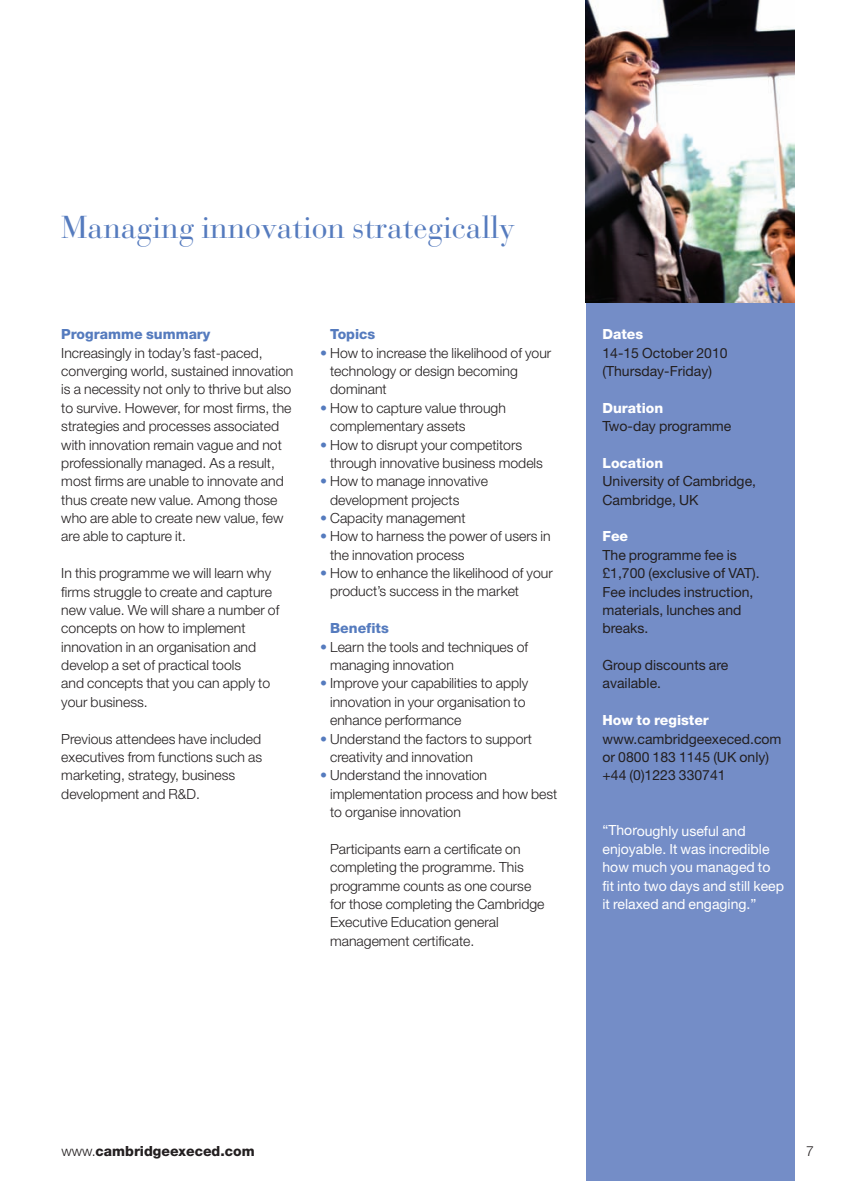
<style>
.page{position:relative;width:849px;height:1181px;background:#fff}
.page>*{position:absolute;margin:0;border:0;box-sizing:border-box;transform-origin:0 0}
.t1{font:31.5px "Bauer Bodoni";color:#557bbe}
.t2{font:300 14px/18.4px "Helvetica Neue";color:#231f20}
.t3{font:14px/18.4px "Helvetica Neue";color:#231f20}
.t4{font:14px/18.4px "Helvetica Neue";color:#fff}
.t5{font:800 14px "Helvetica Neue";color:#231f20}
.t6{font:800 14px "Helvetica Neue";color:#557bbe}
.s1{font-weight:800;color:#557bbe}
.s2{color:#557bbe}
.s3{font-weight:800;color:#fff}
.s4{font-weight:300}
</style>
<div class="page">
<div style="left:585px;top:303px;width:209px;height:878px;background:#748dc7"></div>
<img style="left:585px;top:0;width:209px;height:303px">
<p class="t1" style="left:61px;top:216px;width:455px">Managing innovation strategically</p>
<p class="t2" style="left:61px;top:326px;width:233px"><span class="s1">Programme summary<br></span>Increasingly in today’s fast-paced, converging world, sustained innovation is a necessity not only to thrive but also to survive. However, for most firms, the strategies and processes associated with innovation remain vague and not professionally managed. As a result, most firms are unable to innovate and thus create new value. Among those who are able to create new value, few are able to capture it.</p>
<p class="t2" style="left:61px;top:565px;width:219px">In this programme we will learn why firms struggle to create and capture new value. We will share a number of concepts on how to implement innovation in an organisation and develop a set of practical tools<br>and concepts that you can apply to your business.</p>
<p class="t2" style="left:61px;top:730px;width:202px">Previous attendees have included executives from functions such as marketing, strategy, business development and R&amp;D.</p>
<p class="t6" style="left:330px;top:329px;width:47px">Topics</p>
<p class="t2" style="left:330px;top:345px;width:222px;text-indent:-10px"><span class="s2">•</span> How to increase the likelihood of your technology or design becoming dominant</p>
<p class="t2" style="left:330px;top:400px;width:177px;text-indent:-10px"><span class="s2">•</span> How to capture value through complementary assets</p>
<p class="t2" style="left:330px;top:437px;width:214px;text-indent:-10px"><span class="s2">•</span> How to disrupt your competitors through innovative business models</p>
<p class="t2" style="left:330px;top:473px;width:159px;text-indent:-10px"><span class="s2">•</span> How to manage innovative development projects</p>
<p class="t2" style="left:320px;top:510px;width:147px"><span class="s2">•</span> Capacity management</p>
<p class="t2" style="left:330px;top:528px;width:222px;text-indent:-10px"><span class="s2">•</span> How to harness the power of users in the innovation process</p>
<p class="t2" style="left:330px;top:565px;width:224px;text-indent:-10px"><span class="s2">•</span> How to enhance the likelihood of your product’s success in the market</p>
<p class="t6" style="left:330px;top:623px;width:60px">Benefits</p>
<p class="t2" style="left:330px;top:639px;width:199px;text-indent:-10px"><span class="s2">•</span> Learn the tools and techniques of managing innovation</p>
<p class="t2" style="left:330px;top:675px;width:199px;text-indent:-10px"><span class="s2">•</span> Improve your capabilities to apply innovation in your organisation to enhance performance</p>
<p class="t2" style="left:330px;top:731px;width:203px;text-indent:-10px"><span class="s2">•</span> Understand the factors to support creativity and innovation</p>
<p class="t2" style="left:330px;top:767px;width:229px;text-indent:-10px"><span class="s2">•</span> Understand the innovation implementation process and how best to organise innovation</p>
<p class="t2" style="left:330px;top:841px;width:216px">Participants earn a certificate on completing the programme. This programme counts as one course for those completing the Cambridge<br>Executive Education general management certificate.</p>
<p class="t3" style="left:602px;top:326px;width:127px"><span class="s3">Dates<br></span>14-15 October 2010 (Thursday-Friday)</p>
<p class="t3" style="left:602px;top:400px;width:130px"><span class="s3">Duration<br></span>Two-day programme</p>
<p class="t3" style="left:602px;top:455px;width:155px"><span class="s3">Location<br></span>University of Cambridge,<br>Cambridge, UK</p>
<p class="t3" style="left:602px;top:528px;width:158px"><span class="s3">Fee<br></span>The programme fee is £1,700 (exclusive of VAT).<br>Fee includes instruction, materials, lunches and breaks.</p>
<p class="t3" style="left:602px;top:657px;width:127px">Group discounts are available.</p>
<p class="t3" style="left:602px;top:712px;width:180px"><span class="s3">How to register </span>www.cambridgeexeced.com or 0800 183 1145 (UK only) +44 (0)1223 330741</p>
<p class="t4" style="left:602px;top:822px;width:183px">“Thoroughly useful and enjoyable. It was incredible how much you managed to fit into two days and still keep it relaxed and engaging.”</p>
<p class="t5" style="left:61px;top:1146px;width:195px"><span class="s4">www.</span>cambridgeexeced.com</p>
<p class="t2" style="left:805px;top:1143px;width:9px">7</p>
</div>
